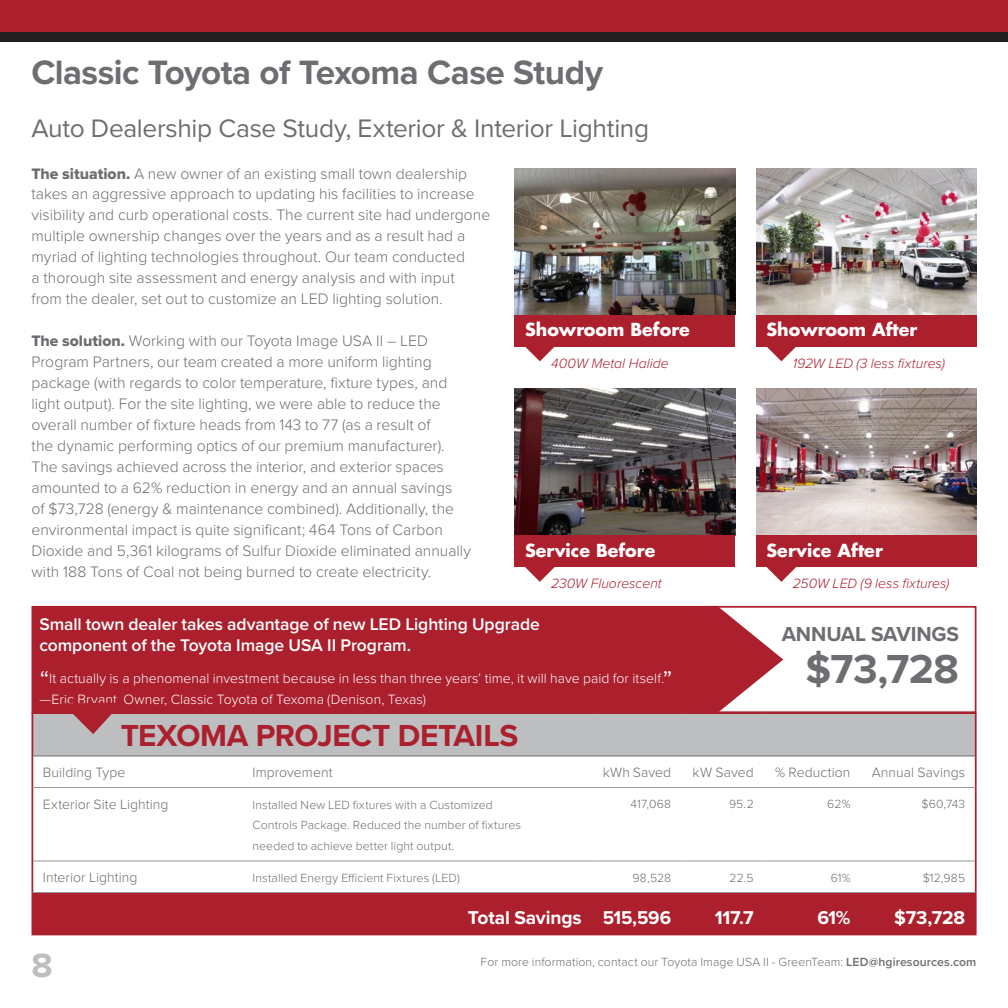
<style>
.page{position:relative;width:1008px;height:1008px;background:#fff}
.page>*{position:absolute;margin:0;border:0;box-sizing:border-box;transform-origin:0 0}
.t1{font:700 42px "Proxima Nova";color:#6d6e71}
.t2{font:700 35px "Proxima Nova";letter-spacing:-.015em;color:#6d6e71}
.t3{font:700 35px "Proxima Nova";color:#bcbec0}
.t4{font:700 31.5px "Proxima Nova";letter-spacing:-.01em;color:#ac1f2d}
.t5{font:26.25px "Proxima Nova";letter-spacing:-.01em;color:#6d6e71}
.t6{font:700 21px "Proxima Nova";letter-spacing:-.01em;color:#6d6e71}
.t7{font:700 19.25px "Proxima Nova";letter-spacing:-.01em;color:#fff}
.t8{font:600 17.5px/21px "Proxima Nova";letter-spacing:-.005em;color:#fff}
.t9{font:700 17.5px "Futura Std";color:#fff}
.t10{font:300 15.75px/21px "Proxima Nova";color:#6d6e71}
.t11{font:300 14px/21px "Proxima Nova";letter-spacing:.005em;color:#fff}
.t12{font:300 14px "Proxima Nova";letter-spacing:.005em;color:#6d6e71}
.t13{font:italic 300 14px "Proxima Nova";color:#ac1f2d}
.t14{font:300 12.25px/21px "Proxima Nova";letter-spacing:.01em;color:#6d6e71}
.s1{font-family:"Proxima Nova Extrabld";font-weight:400}
.s2{font-size:28px}
.s3{font-weight:600}
</style>
<div class="page">
<div style="left:0;top:0;width:1008px;height:42px;background:#231f20"></div>
<div style="left:32px;top:713px;width:944px;height:43px;background:#bcbec0"></div>
<div style="left:33px;top:893px;width:942px;height:41px;background:#ac1f2d"></div>
<hr style="left:32px;top:712px;width:210px;height:2px;background:#ac1f2d">
<hr style="left:32px;top:714px;width:1px;height:42px;background:#ac1f2d">
<hr style="left:242px;top:712px;width:350px;height:2px;background:#ac1f2d">
<hr style="left:592px;top:712px;width:90px;height:2px;background:#ac1f2d">
<hr style="left:682px;top:712px;width:82px;height:2px;background:#ac1f2d">
<hr style="left:764px;top:712px;width:97px;height:2px;background:#ac1f2d">
<hr style="left:861px;top:712px;width:116px;height:2px;background:#ac1f2d">
<hr style="left:32px;top:756px;width:1px;height:32px;background:#ac1f2d">
<hr style="left:32px;top:788px;width:1px;height:73px;background:#ac1f2d">
<hr style="left:32px;top:861px;width:1px;height:31px;background:#ac1f2d">
<hr style="left:975px;top:714px;width:2px;height:42px;background:#ac1f2d">
<hr style="left:975px;top:756px;width:2px;height:32px;background:#ac1f2d">
<hr style="left:975px;top:788px;width:2px;height:73px;background:#ac1f2d">
<hr style="left:975px;top:861px;width:2px;height:31px;background:#ac1f2d">
<hr style="left:32px;top:892px;width:1px;height:42px;background:#ac1f2d">
<hr style="left:975px;top:892px;width:2px;height:42px;background:#ac1f2d">
<hr style="left:32px;top:934px;width:210px;height:1px;background:#ac1f2d">
<hr style="left:242px;top:934px;width:350px;height:1px;background:#ac1f2d">
<hr style="left:592px;top:934px;width:90px;height:1px;background:#ac1f2d">
<hr style="left:682px;top:934px;width:82px;height:1px;background:#ac1f2d">
<hr style="left:764px;top:934px;width:97px;height:1px;background:#ac1f2d">
<hr style="left:861px;top:934px;width:116px;height:1px;background:#ac1f2d">
<hr style="left:33px;top:756px;width:209px;height:1px;background:#6d6e71">
<hr style="left:242px;top:756px;width:350px;height:1px;background:#6d6e71">
<hr style="left:592px;top:756px;width:90px;height:1px;background:#6d6e71">
<hr style="left:682px;top:756px;width:82px;height:1px;background:#6d6e71">
<hr style="left:764px;top:756px;width:97px;height:1px;background:#6d6e71">
<hr style="left:861px;top:756px;width:114px;height:1px;background:#6d6e71">
<hr style="left:33px;top:787px;width:209px;height:1px;background:#95979a">
<hr style="left:242px;top:787px;width:350px;height:1px;background:#95979a">
<hr style="left:592px;top:787px;width:90px;height:1px;background:#95979a">
<hr style="left:682px;top:787px;width:82px;height:1px;background:#95979a">
<hr style="left:764px;top:787px;width:97px;height:1px;background:#95979a">
<hr style="left:861px;top:787px;width:114px;height:1px;background:#95979a">
<hr style="left:33px;top:861px;width:209px;height:1px;background:#95979a">
<hr style="left:242px;top:861px;width:350px;height:1px;background:#95979a">
<hr style="left:592px;top:861px;width:90px;height:1px;background:#95979a">
<hr style="left:682px;top:861px;width:82px;height:1px;background:#95979a">
<hr style="left:764px;top:861px;width:97px;height:1px;background:#95979a">
<hr style="left:861px;top:861px;width:114px;height:1px;background:#95979a">
<hr style="left:33px;top:892px;width:209px;height:1px;background:#95979a">
<hr style="left:242px;top:892px;width:350px;height:1px;background:#95979a">
<hr style="left:592px;top:892px;width:90px;height:1px;background:#95979a">
<hr style="left:682px;top:892px;width:82px;height:1px;background:#95979a">
<hr style="left:764px;top:892px;width:97px;height:1px;background:#95979a">
<hr style="left:861px;top:892px;width:114px;height:1px;background:#95979a">
<svg style="left:525px;top:346px;width:30px;height:15px"></svg>
<svg style="left:525px;top:567px;width:30px;height:15px"></svg>
<svg style="left:767px;top:346px;width:29px;height:15px"></svg>
<svg style="left:767px;top:567px;width:29px;height:15px"></svg>
<div style="left:711px;top:606px;width:265px;height:107px;border:2px solid #ac1f2d"></div>
<div style="left:32px;top:606px;width:751px;height:107px;background:#ac1f2d"></div>
<svg style="left:62px;top:703px;width:60px;height:31px"></svg>
<img style="left:514px;top:168px;width:221px;height:147px">
<img style="left:514px;top:388px;width:221px;height:148px">
<img style="left:756px;top:168px;width:221px;height:147px">
<img style="left:756px;top:388px;width:221px;height:148px">
<div style="left:514px;top:315px;width:221px;height:31px;background:#ac1f2d"></div>
<div style="left:514px;top:536px;width:221px;height:31px;background:#ac1f2d"></div>
<div style="left:756px;top:315px;width:221px;height:31px;background:#ac1f2d"></div>
<div style="left:756px;top:536px;width:221px;height:31px;background:#ac1f2d"></div>
<div style="left:0;top:0;width:1008px;height:32px;background:#ac1f2d"></div>
<h2 class="t2" style="left:32px;top:46px;width:573px">Classic Toyota of Texoma Case Study</h2>
<h3 class="t5" style="left:32px;top:108px;width:619px">Auto Dealership Case Study, Exterior &amp; Interior Lighting</h3>
<p class="t10" style="left:32px;top:162px;width:460px"><span class="s1">The situation.</span> A new owner of an existing small town dealership takes an aggressive approach to updating his facilities to increase visibility and curb operational costs. The current site had undergone multiple ownership changes over the years and as a result had a myriad of lighting technologies throughout. Our team conducted<br>a thorough site assessment and energy analysis and with input<br>from the dealer, set out to customize an LED lighting solution.</p>
<p class="t10" style="left:32px;top:330px;width:441px"><span class="s1">The solution.</span> Working with our Toyota Image USA II – LED Program Partners, our team created a more uniform lighting package (with regards to color temperature, fixture types, and light output). For the site lighting, we were able to reduce the overall number of fixture heads from 143 to 77 (as a result of<br>the dynamic performing optics of our premium manufacturer).<br>The savings achieved across the interior, and exterior spaces amounted to a 62% reduction in energy and an annual savings<br>of $73,728 (energy &amp; maintenance combined). Additionally, the environmental impact is quite significant; 464 Tons of Carbon Dioxide and 5,361 kilograms of Sulfur Dioxide eliminated annually with 188 Tons of Coal not being burned to create electricity.</p>
<p class="t9" style="left:525px;top:318px;width:166px">Showroom Before</p>
<p class="t13" style="left:551px;top:352px;width:119px">400W Metal Halide</p>
<p class="t9" style="left:525px;top:538px;width:132px">Service Before</p>
<p class="t13" style="left:551px;top:573px;width:112px">230W Fluorescent</p>
<p class="t8" style="left:39px;top:613px;width:502px">Small town dealer takes advantage of new LED Lighting Upgrade component of the Toyota Image USA II Program.</p>
<p class="t11" style="left:39px;top:667px;width:635px"><span class="s2">“</span>It actually is a phenomenal investment because in less than three years’ time, it will have paid for itself.<span class="s2">” </span>—Eric Bryant, Owner, Classic Toyota of Texoma (Denison, Texas)</p>
<p class="t9" style="left:767px;top:318px;width:152px">Showroom After</p>
<p class="t13" style="left:793px;top:352px;width:154px">192W LED (3 less fixtures)</p>
<p class="t9" style="left:767px;top:538px;width:118px">Service After</p>
<p class="t13" style="left:793px;top:573px;width:158px">250W LED (9 less fixtures)</p>
<h3 class="t6" style="left:782px;top:618px;width:179px">ANNUAL SAVINGS</h3>
<h1 class="t1" style="left:806px;top:637px;width:155px">$73,728</h1>
<h3 class="t4" style="left:121px;top:712px;width:399px">TEXOMA PROJECT DETAILS</h3>
<p class="t12" style="left:43px;top:762px;width:84px">Building Type</p>
<p class="t12" style="left:252px;top:762px;width:82px">Improvement</p>
<p class="t12" style="left:603px;top:762px;width:70px">kWh Saved</p>
<p class="t12" style="left:693px;top:762px;width:63px">kW Saved</p>
<p class="t12" style="left:775px;top:762px;width:77px">% Reduction</p>
<p class="t12" style="left:872px;top:762px;width:95px">Annual Savings</p>
<p class="t12" style="left:43px;top:793px;width:127px">Exterior Site Lighting</p>
<p class="t14" style="left:252px;top:793px;width:270px">Installed New LED fixtures with a Customized<br>Controls Package. Reduced the number of fixtures needed to achieve better light output.</p>
<p class="t14" style="left:631px;top:793px;width:42px">417,068</p>
<p class="t14" style="left:729px;top:793px;width:26px">95.2</p>
<p class="t14" style="left:827px;top:793px;width:25px">62%</p>
<p class="t14" style="left:921px;top:793px;width:45px">$60,743</p>
<p class="t12" style="left:43px;top:867px;width:96px">Interior Lighting</p>
<p class="t14" style="left:252px;top:867px;width:209px">Installed Energy Efficient Fixtures (LED)</p>
<p class="t14" style="left:633px;top:867px;width:40px">98,528</p>
<p class="t14" style="left:730px;top:867px;width:26px">22.5</p>
<p class="t14" style="left:831px;top:867px;width:21px">61%</p>
<p class="t14" style="left:923px;top:867px;width:44px">$12,985</p>
<p class="t7" style="left:468px;top:903px;width:205px">Total Savings 515,596</p>
<p class="t7" style="left:715px;top:903px;width:40px">117.7</p>
<p class="t7" style="left:817px;top:903px;width:35px">61%</p>
<p class="t7" style="left:894px;top:903px;width:73px">$73,728</p>
<h2 class="t3" style="left:32px;top:939px;width:23px">8</h2>
<p class="t14" style="left:481px;top:951px;width:497px">For more information, contact our Toyota Image USA II - GreenTeam: <span class="s3">LED@hgiresources.com</span></p>
</div>
